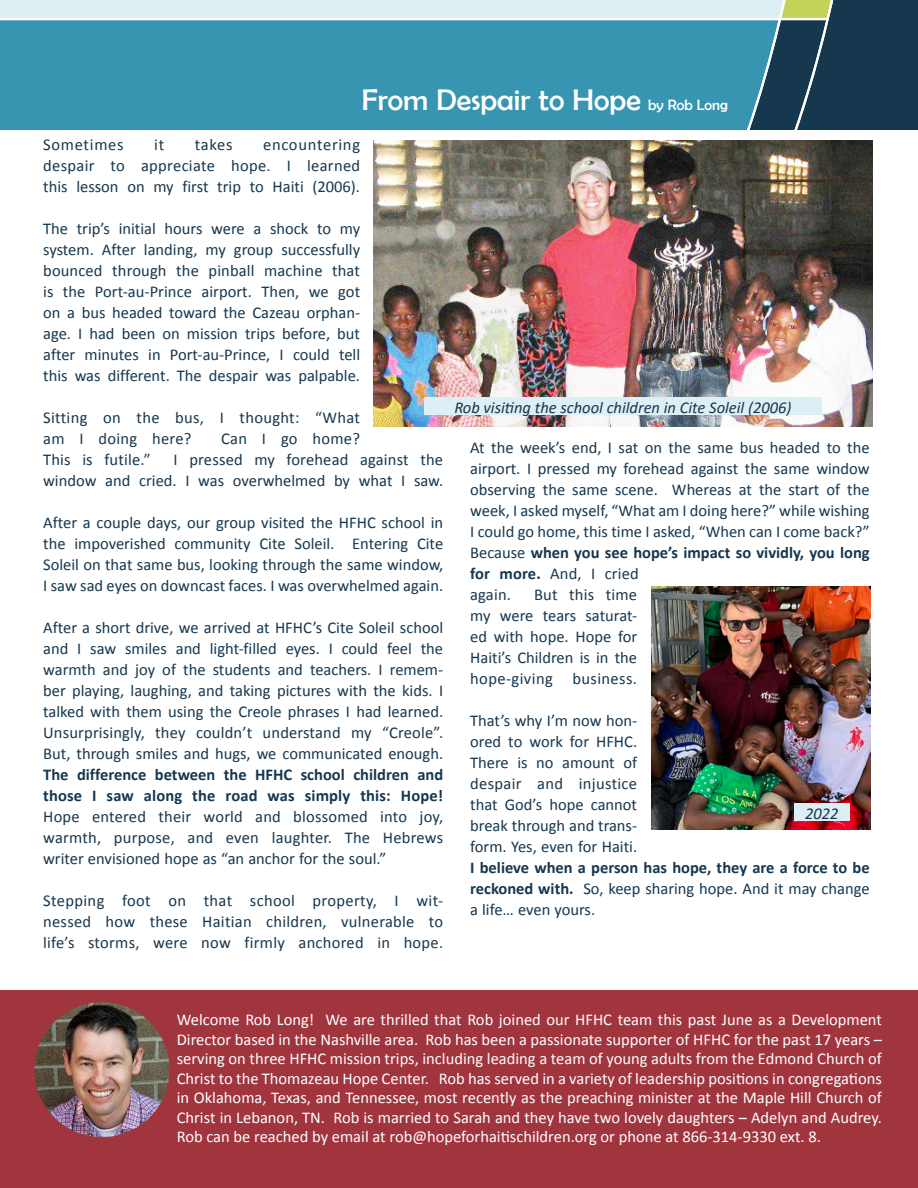
<style>
.page{position:relative;width:918px;height:1188px;background:#fff}
.page>*{position:absolute;margin:0;border:0;box-sizing:border-box;transform-origin:0 0}
.Intro_Paragraph{font:30px "Berlin Sans FB";color:#fff}
.Text{font:16.5px/21px "Calibri";color:#16374e;text-align:justify}
.t1{font:16.5px/19.5px "Calibri";color:#fff;text-align:justify}
.Text-2{font:16.5px/21px "Calibri";letter-spacing:.02em;color:#16374e}
.t2{font:italic 16.5px "Calibri";color:#16374e}
.Text-3{font:16.5px "Calibri";letter-spacing:.045em;color:#16374e}
.s1{font-size:15px}
.s2{font-weight:700}
</style>
<div class="page">
<img style="left:651px;top:586px;width:219px;height:244px">
<div style="left:0;top:990px;width:918px;height:198px;background:#a1353d"></div>
<div style="left:836px;top:0;width:82px;height:130px;background:#16384e"></div>
<svg style="left:0;top:0;width:836px;height:130px;background:#509db4"></svg>
<img style="left:374px;top:141px;width:498px;height:286px">
<img style="left:34px;top:1002px;width:136px;height:135px;border-radius:68px">
<div style="left:794px;top:804px;width:56px;height:17px;background:#dceff4"></div>
<div style="left:424px;top:398px;width:398px;height:17px;background:#dceff4"></div>
<p class="Intro_Paragraph" style="left:362px;top:83px;width:368px">From Despair to Hope <span class="s1">by Rob Long</span></p>
<p class="Text-3" style="left:43px;top:134px;width:82px">Sometimes</p>
<p class="Text" style="left:154px;top:134px;width:12px">it</p>
<p class="Text" style="left:195px;top:134px;width:39px">takes</p>
<p class="Text" style="left:43px;top:134px;width:318px;text-indent:220px">encountering despair to appreciate hope. I learned this lesson on my first trip to Haiti (2006).</p>
<p class="Text" style="left:43px;top:218px;width:319px">The trip’s initial hours were a shock to my system. After landing, my group successfully bounced through the pinball machine that is the Port-au-Prince airport. Then, we got on a bus headed toward the Cazeau orphan&shy;age. I had been on mission trips before, but after minutes in Port-au-Prince, I could tell this was different. The despair was palpable.</p>
<p class="Text-2" style="left:43px;top:407px;width:318px">Sitting on the bus, I thought: “What am I doing here?</p>
<p class="Text-2" style="left:221px;top:428px;width:141px">Can I go home?</p>
<p class="Text" style="left:43px;top:449px;width:401px;text-align:right">I pressed my forehead against the<br>window and cried. I was overwhelmed by what I saw.</p>
<p class="Text" style="left:43px;top:512px;width:402px">After a couple days, our group visited the HFHC school in the impoverished community Cite Soleil. Entering Cite Soleil on that same bus, looking through the same window, I saw sad eyes on downcast faces. I was overwhelmed again.</p>
<p class="Text" style="left:43px;top:617px;width:402px">After a short drive, we arrived at HFHC’s Cite Soleil school and I saw smiles and light-filled eyes. I could feel the warmth and joy of the students and teachers. I remem&shy;ber playing, laughing, and taking pictures with the kids. I talked with them using the Creole phrases I had learned.<br>Unsurprisingly, they couldn’t understand my “Creole”.<br>But, through smiles and hugs, we communicated enough.<br><span class="s2">The difference between the HFHC school children and those I saw along the road was simply this: Hope!<br></span>Hope entered their world and blossomed into joy, warmth, purpose, and even laughter. The Hebrews writer envisioned hope as “an anchor for the soul.”</p>
<p class="Text" style="left:43px;top:890px;width:402px">Stepping foot on that school property, I wit&shy;nessed how these Haitian children, vulnerable to life’s storms, were now firmly anchored in hope.</p>
<p class="Text" style="left:43px;top:449px;width:109px">This is futile.”</p>
<p class="t2" style="left:454px;top:396px;width:339px">Rob visiting the school children in Cite Soleil (2006)</p>
<p class="Text" style="left:470px;top:437px;width:401px;text-align:left">At the week’s end, I sat on the same bus headed to the airport. I pressed my forehead against the same window observing the same scene. Whereas at the start of the week, I asked myself, “What am I doing here?” while wishing I could go home, this time I asked, “When can I come back?” Because <span class="s2">when you see hope’s impact so vividly, you long for more.</span> And, I cried<br>again.</p>
<p class="Text" style="left:470px;top:584px;width:168px;text-indent:64px">But this time my were tears saturat&shy;ed with hope. Hope for Haiti’s Children is in the hope-giving business.</p>
<p class="Text" style="left:470px;top:710px;width:401px;text-align:left">That’s why I’m now hon-<br>ored to work for HFHC.<br>There is no amount of<br>despair and injustice<br>that God’s hope cannot<br>break through and trans-<br>form. Yes, even for Haiti.<br><span class="s2">I believe when a person has hope, they are a force to be reckoned with.</span> So, keep sharing hope. And it may change a life… even yours.</p>
<p class="t2" style="left:805px;top:802px;width:35px">2022</p>
<p class="t1" style="left:177px;top:1010px;width:707px">Welcome Rob Long! We are thrilled that Rob joined our HFHC team this past June as a Development Director based in the Nashville area. Rob has been a passionate supporter of HFHC for the past 17 years – serving on three HFHC mission trips, including leading a team of young adults from the Edmond Church of Christ to the Thomazeau Hope Center. Rob has served in a variety of leadership positions in congregations in Oklahoma, Texas, and Tennessee, most recently as the preaching minister at the Maple Hill Church of Christ in Lebanon, TN. Rob is married to Sarah and they have two lovely daughters – Adelyn and Audrey.<br>Rob can be reached by email at rob@hopeforhaitischildren.org or phone at 866-314-9330 ext. 8.</p>
</div>
